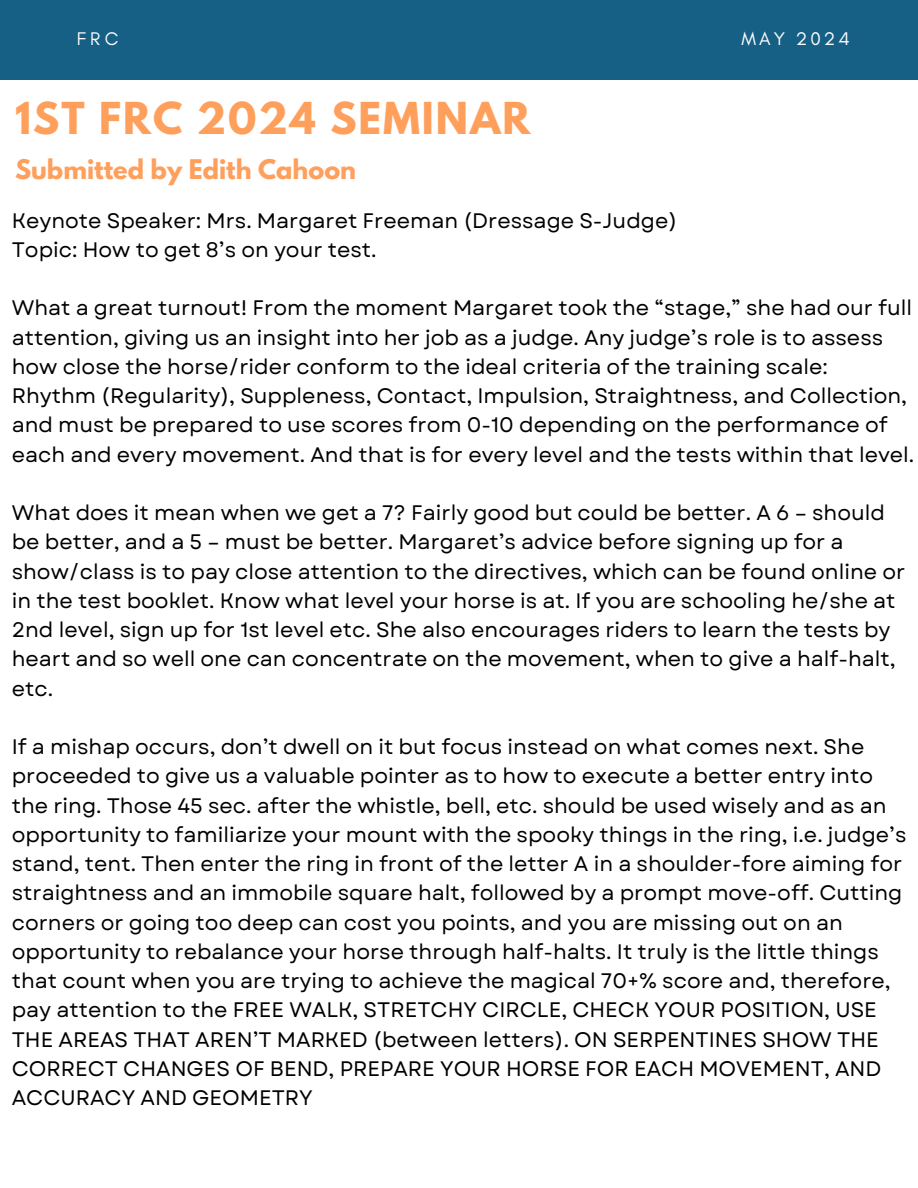
<style>
.page{position:relative;width:918px;height:1188px;background:#fff}
.page>*{position:absolute;margin:0;border:0;box-sizing:border-box;transform-origin:0 0}
.t1{font:700 39px "League Spartan";letter-spacing:.05em;color:#ff9f5c}
.t2{font:700 24px "League Spartan";color:#ff9f5c}
.t3{font:21px/29.2px "Garet";color:#000}
.t4{font:18.6px "Glacial Indifference";letter-spacing:.16em;color:#fff}
</style>
<div class="page">
<div style="left:0;top:0;width:918px;height:80px;background:#176085"></div>
<h3 class="t4" style="left:77px;top:27px;width:43px">FRC</h3>
<h3 class="t4" style="left:742px;top:28px;width:110px">MAY 2024</h3>
<p class="t1" style="left:15px;top:99px;width:517px">1ST FRC 2024 SEMINAR</p>
<p class="t2" style="left:15px;top:158px;width:342px">Submitted by Edith Cahoon</p>
<h1 class="t3" style="left:12px;top:206px;width:667px">Keynote Speaker: Mrs. Margaret Freeman (Dressage S-Judge)</h1>
<h2 class="t3" style="left:12px;top:235px;width:366px">Topic: How to get 8’s on your test.</h2>
<p class="t3" style="left:12px;top:293px;width:904px">What a great turnout! From the moment Margaret took the “stage,” she had our full attention, giving us an insight into her job as a judge. Any judge’s role is to assess how close the horse/rider conform to the ideal criteria of the training scale:<br>Rhythm (Regularity), Suppleness, Contact, Impulsion, Straightness, and Collection, and must be prepared to use scores from 0-10 depending on the performance of each and every movement. And that is for every level and the tests within that level.</p>
<p class="t3" style="left:12px;top:498px;width:895px">What does it mean when we get a 7? Fairly good but could be better. A 6 – should be better, and a 5 – must be better. Margaret’s advice before signing up for a show/class is to pay close attention to the directives, which can be found online or in the test booklet. Know what level your horse is at. If you are schooling he/she at 2nd level, sign up for 1st level etc. She also encourages riders to learn the tests by heart and so well one can concentrate on the movement, when to give a half-halt, etc.</p>
<p class="t3" style="left:12px;top:732px;width:896px">If a mishap occurs, don’t dwell on it but focus instead on what comes next. She proceeded to give us a valuable pointer as to how to execute a better entry into the ring. Those 45 sec. after the whistle, bell, etc. should be used wisely and as an opportunity to familiarize your mount with the spooky things in the ring, i.e. judge’s stand, tent. Then enter the ring in front of the letter A in a shoulder-fore aiming for straightness and an immobile square halt, followed by a prompt move-off. Cutting corners or going too deep can cost you points, and you are missing out on an opportunity to rebalance your horse through half-halts. It truly is the little things that count when you are trying to achieve the magical 70+% score and, therefore, pay attention to the FREE WALK, STRETCHY CIRCLE, CHECK YOUR POSITION, USE THE AREAS THAT AREN’T MARKED (between letters). ON SERPENTINES SHOW THE CORRECT CHANGES OF BEND, PREPARE YOUR HORSE FOR EACH MOVEMENT, AND ACCURACY AND GEOMETRY</p>
</div>
